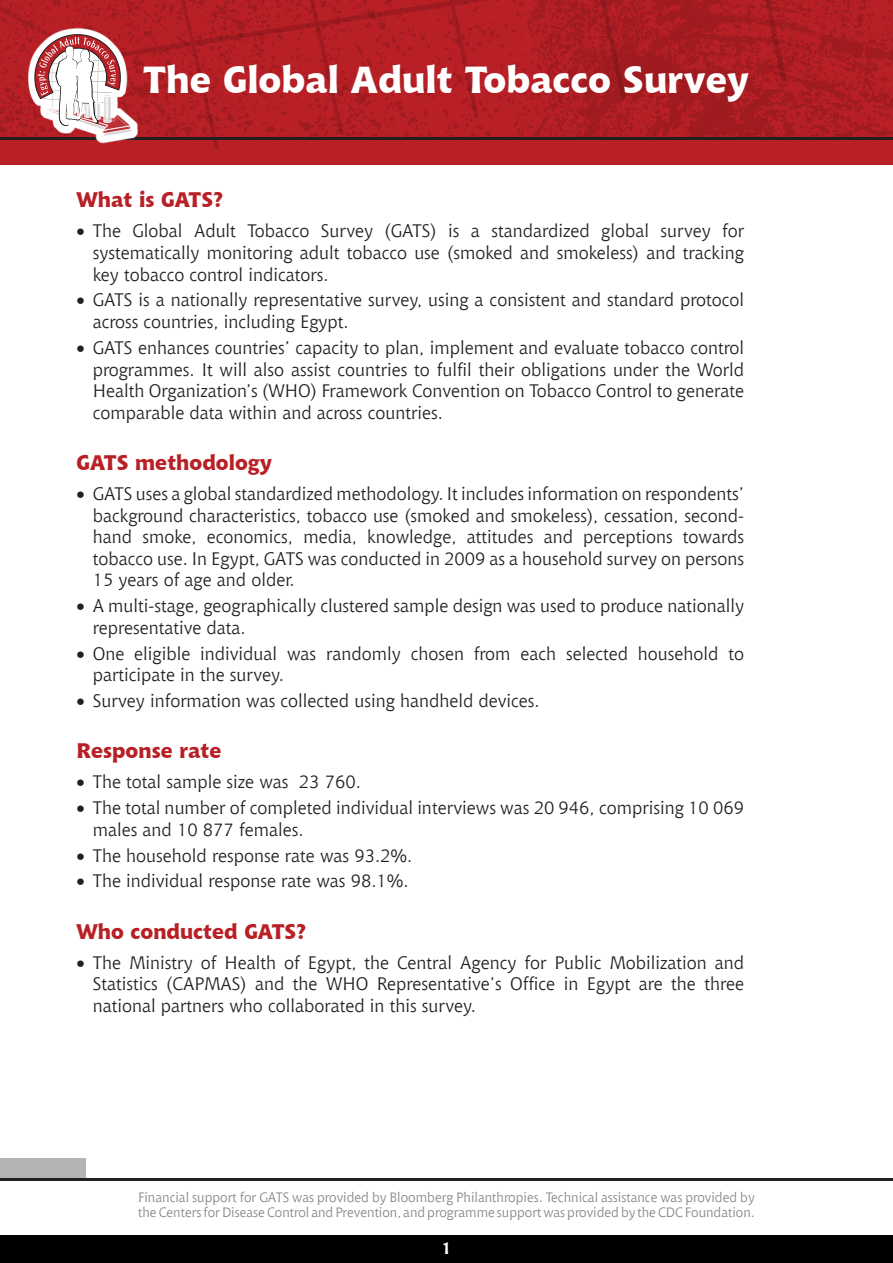
<style>
.page{position:relative;width:893px;height:1263px;background:#fff}
.page>*{position:absolute;margin:0;border:0;box-sizing:border-box;transform-origin:0 0}
.t1{font:800 37.5px "Chianti BT";color:#fff}
.t2{font:800 21px "Chianti BT";color:#b82026}
.t3{font:18px/21.6px "Chianti BT";color:#231f20;text-align:justify}
.t4{font:700 16.5px "Chianti BT";color:#fff}
.t5{font:13.5px/14.9px "Chianti BT";color:#858585}
</style>
<div class="page">
<div style="left:0;top:0;width:893px;height:165px;background:#b82026"></div>
<svg style="left:0;top:0;width:893px;height:137px"></svg>
<hr style="left:0;top:137px;width:893px;height:3px;background:#231f20">
<div style="left:0;top:1158px;width:85px;height:105px;background:#b2b4b6"></div>
<div style="left:0;top:1180px;width:893px;height:83px;background:#fff"></div>
<div style="left:0;top:1236px;width:893px;height:27px;background:#000"></div>
<hr style="left:0;top:1178px;width:893px;height:3px;background:#231f20">
<svg style="left:28px;top:28px;width:7px;height:109px"></svg>
<svg style="left:35px;top:0;width:751px;height:149px"></svg>
<h1 class="t1" style="left:143px;top:57px;width:608px">The Global Adult Tobacco Survey</h1>
<p class="t2" style="left:77px;top:187px;width:148px">What is GATS?</p>
<p class="t3" style="left:93px;top:220px;width:653px;text-indent:-16px">• The Global Adult Tobacco Survey (GATS) is a standardized global survey for systematically monitoring adult tobacco use (smoked and smokeless) and tracking key tobacco control indicators.</p>
<p class="t3" style="left:93px;top:289px;width:653px;text-indent:-16px">• GATS is a nationally representative survey, using a consistent and standard protocol across countries, including Egypt.</p>
<p class="t3" style="left:93px;top:336px;width:653px;text-indent:-16px">• GATS enhances countries’ capacity to plan, implement and evaluate tobacco control programmes. It will also assist countries to fulfil their obligations under the World Health Organization’s (WHO) Framework Convention on Tobacco Control to generate comparable data within and across countries.</p>
<p class="t2" style="left:77px;top:450px;width:197px">GATS methodology</p>
<p class="t3" style="left:93px;top:482px;width:653px;text-indent:-16px">• GATS uses a global standardized methodology. It includes information on respondents’ background characteristics, tobacco use (smoked and smokeless), cessation, second&shy;hand smoke, economics, media, knowledge, attitudes and perceptions towards tobacco use. In Egypt, GATS was conducted in 2009 as a household survey on persons 15 years of age and older.</p>
<p class="t3" style="left:93px;top:594px;width:653px;text-indent:-16px">• A multi-stage, geographically clustered sample design was used to produce nationally representative data.</p>
<p class="t3" style="left:93px;top:642px;width:653px;text-indent:-16px">• One eligible individual was randomly chosen from each selected household to participate in the survey.</p>
<p class="t3" style="left:77px;top:689px;width:465px">• Survey information was collected using handheld devices.</p>
<p class="t2" style="left:77px;top:738px;width:147px">Response rate</p>
<p class="t3" style="left:77px;top:770px;width:286px">• The total sample size was 23 760.</p>
<p class="t3" style="left:93px;top:796px;width:653px;text-indent:-16px">• The total number of completed individual interviews was 20 946, comprising 10 069 males and 10 877 females.</p>
<p class="t3" style="left:77px;top:844px;width:337px">• The household response rate was 93.2%.</p>
<p class="t3" style="left:77px;top:870px;width:334px">• The individual response rate was 98.1%.</p>
<p class="t2" style="left:77px;top:918px;width:231px">Who conducted GATS?</p>
<p class="t3" style="left:93px;top:951px;width:653px;text-indent:-16px">• The Ministry of Health of Egypt, the Central Agency for Public Mobilization and Statistics (CAPMAS) and the WHO Representative’s Office in Egypt are the three national partners who collaborated in this survey.</p>
<p class="t5" style="left:138px;top:1189px;width:618px">Financial support for GATS was provided by Bloomberg Philanthropies. Technical assistance was provided by the Centers for Disease Control and Prevention, and programme support was provided by the CDC Foundation.</p>
<p class="t4" style="left:441px;top:1236px;width:12px">1</p>
</div>
